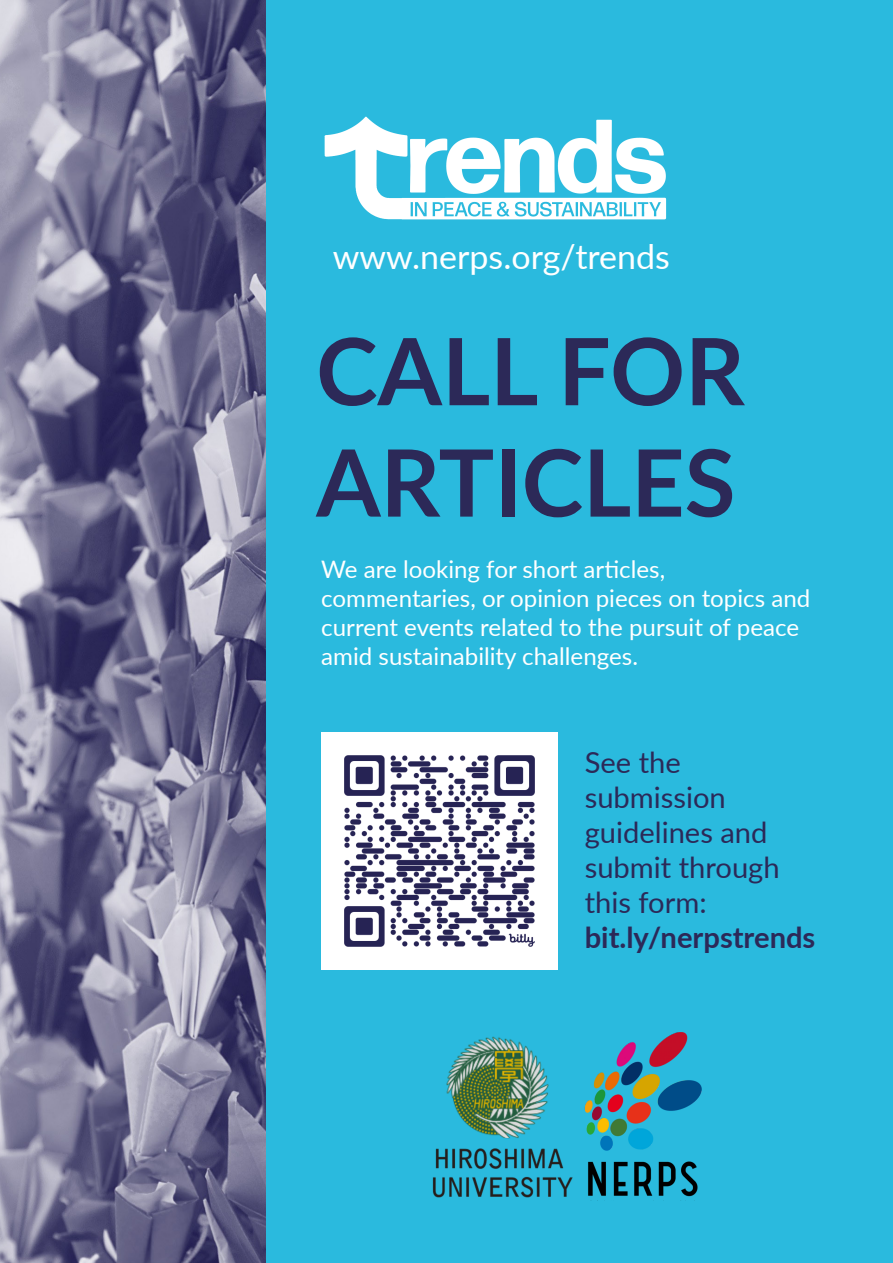
<style>
.page{position:relative;width:893px;height:1263px;background:#fff}
.page>*{position:absolute;margin:0;border:0;box-sizing:border-box;transform-origin:0 0}
.t1{font:700 92.85px/111.3px "Lato";color:#2c2958}
.t2{font:34.05px "Lato";color:#fff}
.t3{font:29.1px/35px "Lato";color:#2c2958}
.t4{font:700 29.1px "Lato";color:#2c2958}
.t5{font:24.15px/29px "Lato";color:#fff}
</style>
<div class="page">
<img style="left:0;top:0;width:266px;height:1263px">
<div style="left:266px;top:0;width:627px;height:1263px;background:#2abade"></div>
<img style="left:321px;top:733px;width:236px;height:236px">
<img style="left:324px;top:116px;width:343px;height:104px">
<img style="left:432px;top:1032px;width:270px;height:166px">
<h2 class="t2" style="left:333px;top:233px;width:339px">www.nerps.org/trends</h2>
<h1 class="t1" style="left:316px;top:312px;width:430px">CALL FOR<br>ARTICLES</h1>
<p class="t5" style="left:321px;top:554px;width:490px">We are looking for short articles, commentaries, or opinion pieces on topics and current events related to the pursuit of peace amid sustainability challenges.</p>
<p class="t3" style="left:585px;top:744px;width:196px">See the submission guidelines and submit through this form:</p>
<p class="t4" style="left:585px;top:916px;width:232px">bit.ly/nerpstrends</p>
</div>
